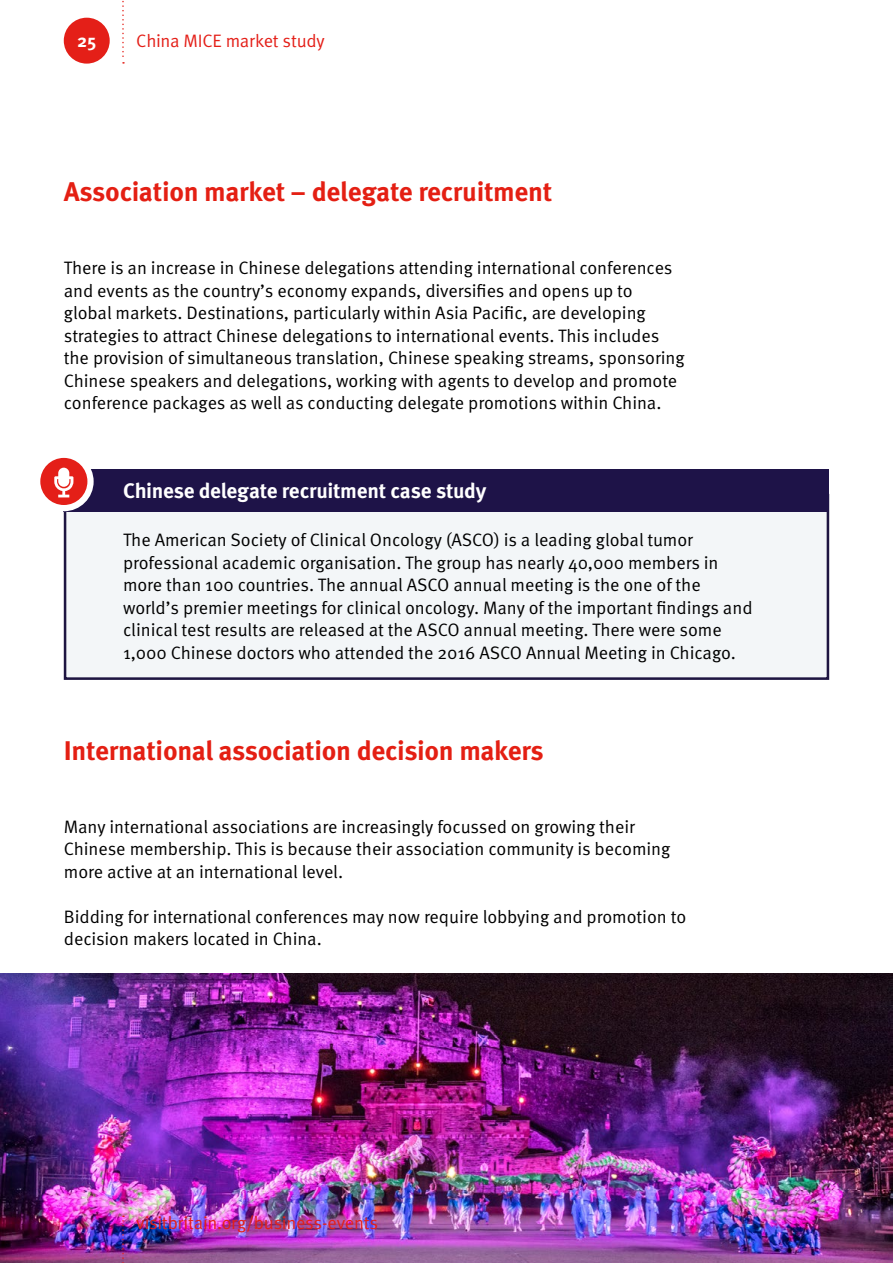
<style>
.page{position:relative;width:893px;height:1263px;background:#fff}
.page>*{position:absolute;margin:0;border:0;box-sizing:border-box;transform-origin:0 0}
.t1{font:700 27px "Meta Pro";letter-spacing:-.01em;color:#e41f13}
.H4_-_Bold{font:700 21px "Meta Pro";letter-spacing:-.015em;color:#fff}
.Body{font:18px/22.5px "Meta Pro Norm";letter-spacing:-.005em;color:#000}
.t2{font:18px "Meta Pro Norm";letter-spacing:-.015em;color:#e41f18}
.t3{font:700 18px "Meta Pro";color:#fff}
</style>
<div class="page">
<div style="left:64px;top:494px;width:765px;height:186px;background:#f3f6f8;border:3px solid #1e1541"></div>
<div style="left:64px;top:469px;width:765px;height:42px;background:#1e1348"></div>
<div style="left:34px;top:452px;width:60px;height:59px;background:#fff;border-radius:50%"></div>
<div style="left:40px;top:458px;width:47px;height:47px;background:#e41f18;border-radius:50%"></div>
<svg style="left:54px;top:468px;width:19px;height:29px"></svg>
<img style="left:0;top:974px;width:893px;height:289px">
<div style="left:64px;top:18px;width:46px;height:46px;background:#e41f18;border-radius:50%"></div>
<svg style="left:122px;top:0;width:2px;height:64px"></svg>
<svg style="left:122px;top:1215px;width:2px;height:48px"></svg>
<p class="t3" style="left:77px;top:27px;width:21px">25</p>
<p class="t2" style="left:136px;top:28px;width:190px">China MICE market study</p>
<h3 class="t1" style="left:64px;top:171px;width:490px">Association market – delegate recruitment</h3>
<p class="Body" style="left:64px;top:256px;width:622px">There is an increase in Chinese delegations attending international conferences and events as the country’s economy expands, diversifies and opens up to global markets. Destinations, particularly within Asia Pacific, are developing strategies to attract Chinese delegations to international events. This includes the provision of simultaneous translation, Chinese speaking streams, sponsoring Chinese speakers and delegations, working with agents to develop and promote conference packages as well as conducting delegate promotions within China.</p>
<h4 class="H4_-_Bold" style="left:123px;top:474px;width:365px">Chinese delegate recruitment case study</h4>
<p class="Body" style="left:123px;top:527px;width:631px">The American Society of Clinical Oncology (ASCO) is a leading global tumor professional academic organisation. The group has nearly 40,000 members in more than 100 countries. The annual ASCO annual meeting is the one of the world’s premier meetings for clinical oncology. Many of the important findings and clinical test results are released at the ASCO annual meeting. There were some 1,000 Chinese doctors who attended the 2016 ASCO Annual Meeting in Chicago.</p>
<h3 class="t1" style="left:64px;top:729px;width:481px">International association decision makers</h3>
<p class="Body" style="left:64px;top:814px;width:608px">Many international associations are increasingly focussed on growing their<br>Chinese membership. This is because their association community is becoming more active at an international level.</p>
<p class="Body" style="left:64px;top:904px;width:624px">Bidding for international conferences may now require lobbying and promotion to decision makers located in China.</p>
<p class="t2" style="left:136px;top:1209px;width:243px">visitbritain.org/business-events</p>
</div>
